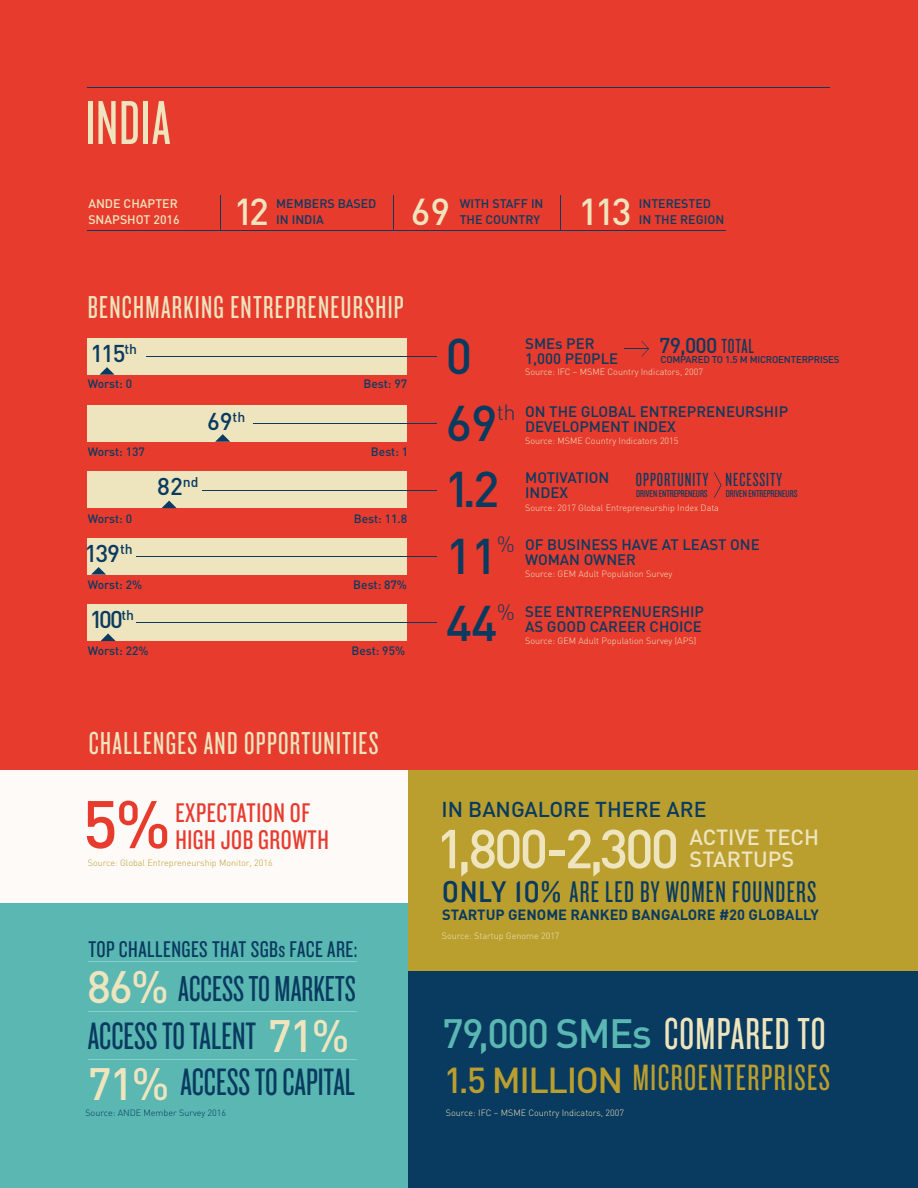
<style>
.page{position:relative;width:918px;height:1188px;background:#e73b2e}
.page>*{position:absolute;margin:0;border:0;box-sizing:border-box;transform-origin:0 0}
.t1{font:500 66.15px "DIN";color:#e73b2e}
.t2{font:64.5px "Knockout HTF27 Junior Bantamwt";letter-spacing:.02em;color:#eee5be}
.t3{font:500 53.85px "DIN";letter-spacing:-.06em;color:#eee5be}
.t4{font:500 49.5px/66.4px "DIN";color:#093a5f}
.t5{font:500 44.85px "DIN";color:#eee5be}
.t6{font:500 40.5px "DIN";letter-spacing:-.04em;color:#5ab7b2}
.t7{font:39.75px "Knockout HTF27 Junior Bantamwt";color:#093a5f}
.t8{font:38.1px "Knockout HTF27 Junior Bantamwt";letter-spacing:.04em;color:#ba9f2f}
.t9{font:37.5px "Knockout HTF27 Junior Bantamwt";color:#093a5f}
.t10{font:500 37.05px "DIN";letter-spacing:-.08em;color:#eee5be}
.t11{font:500 35.7px "DIN";letter-spacing:-.04em;color:#ba9f2f}
.t12{font:33px "Knockout HTF27 Junior Bantamwt";letter-spacing:.04em;color:#eee5be}
.t13{font:31.05px "Knockout HTF27 Junior Bantamwt";letter-spacing:.04em;color:#093a5f}
.t14{font:28.05px/26.8px "Knockout HTF28 Junior Featherwt";letter-spacing:.02em;color:#e73b2e}
.t15{font:500 24px "DIN";letter-spacing:-.07em;color:#093a5f}
.t16{font:23.55px "Knockout HTF28 Junior Featherwt";letter-spacing:.02em;color:#093a5f}
.t17{font:300 21.9px "DIN";color:#093a5f}
.t18{font:500 21.75px/21.8px "DIN";color:#eee5be}
.t19{font:500 21.3px "DIN";color:#093a5f}
.t20{font:500 21.15px "DIN";color:#093a5f}
.t21{font:19.65px "Knockout HTF27 Junior Bantamwt";letter-spacing:.05em;color:#093a5f}
.t22{font:500 15px/15px "DIN";color:#093a5f}
.t23{font:700 14.7px "DIN";color:#093a5f}
.t24{font:500 12.3px/16px "DIN";color:#093a5f}
.t25{font:500 12.3px/16px "DIN";color:#eee5be}
.t26{font:500 12px "DIN";color:#093a5f}
.t27{font:10.35px "Knockout HTF28 Junior Featherwt";color:#093a5f}
.t28{font:500 9.75px "DIN";letter-spacing:-.02em;color:#093a5f}
.t29{font:300 9px "DIN";color:#eee5be}
.t30{font:300 9px "DIN";color:#ba9f2f}
.t31{font:300 9px "DIN";color:#093a5f}
.s1{font-family:"Knockout HTF27 Junior Bantamwt";font-weight:400}
.s2{font-family:"Knockout HTF30 Junior Welterwt"}
.s3{font-family:"Knockout HTF27 Junior Bantamwt";font-weight:400;font-size:46.5px;color:#eee5be}
</style>
<div class="page">
<hr style="left:87px;top:87px;width:742px;height:1px;background:#093a5f">
<hr style="left:393px;top:195px;width:1px;height:35px;background:#093a5f">
<hr style="left:220px;top:195px;width:1px;height:35px;background:#093a5f">
<hr style="left:561px;top:195px;width:1px;height:35px;background:#093a5f">
<hr style="left:88px;top:230px;width:638px;height:1px;background:#093a5f">
<div style="left:88px;top:338px;width:319px;height:37px;background:#eee5be"></div>
<div style="left:88px;top:405px;width:319px;height:37px;background:#eee5be"></div>
<div style="left:88px;top:472px;width:319px;height:36px;background:#eee5be"></div>
<div style="left:88px;top:538px;width:319px;height:37px;background:#eee5be"></div>
<div style="left:88px;top:605px;width:319px;height:36px;background:#eee5be"></div>
<hr style="left:146px;top:356px;width:291px;height:1px;background:#093a5f">
<svg style="left:99px;top:367px;width:16px;height:8px"></svg>
<svg style="left:215px;top:434px;width:15px;height:8px"></svg>
<hr style="left:253px;top:423px;width:184px;height:1px;background:#093a5f">
<hr style="left:202px;top:490px;width:235px;height:1px;background:#093a5f">
<hr style="left:136px;top:556px;width:301px;height:1px;background:#093a5f">
<hr style="left:136px;top:622px;width:301px;height:1px;background:#093a5f">
<svg style="left:162px;top:501px;width:15px;height:7px"></svg>
<svg style="left:91px;top:567px;width:15px;height:8px"></svg>
<svg style="left:101px;top:633px;width:15px;height:8px"></svg>
<div style="left:407px;top:770px;width:511px;height:201px;background:#ba9f2f"></div>
<div style="left:0;top:770px;width:407px;height:134px;background:#fefaf8"></div>
<div style="left:407px;top:971px;width:511px;height:217px;background:#093a5f"></div>
<div style="left:0;top:904px;width:407px;height:284px;background:#5ab7b2"></div>
<hr style="left:88px;top:1011px;width:268px;height:1px;background:#84cfcd">
<hr style="left:88px;top:962px;width:268px;height:1px;background:#84cfcd">
<hr style="left:88px;top:1059px;width:268px;height:1px;background:#84cfcd">
<svg style="left:624px;top:341px;width:25px;height:16px"></svg>
<svg style="left:714px;top:472px;width:7px;height:26px"></svg>
<h2 class="t2" style="left:85px;top:91px;width:87px">INDIA</h2>
<h3 class="t25" style="left:88px;top:195px;width:93px">ANDE CHAPTER<br>SNAPSHOT 2016</h3>
<h3 class="t10" style="left:234px;top:188px;width:37px">12</h3>
<h3 class="t10" style="left:411px;top:188px;width:41px">69</h3>
<h3 class="t24" style="left:276px;top:195px;width:102px">MEMBERS BASED<br>IN INDIA</h3>
<h3 class="t24" style="left:460px;top:195px;width:85px">WITH STAFF IN</h3>
<h3 class="t24" style="left:460px;top:211px;width:82px">THE COUNTRY</h3>
<h3 class="t12" style="left:88px;top:291px;width:317px">BENCHMARKING ENTREPRENEURSHIP</h3>
<h3 class="t10" style="left:578px;top:188px;width:55px">113</h3>
<h3 class="t24" style="left:639px;top:195px;width:87px">INTERESTED<br>IN THE REGION</h3>
<h3 class="t15" style="left:90px;top:338px;width:48px">115<sup>th</sup></h3>
<h3 class="t26" style="left:88px;top:376px;width:46px">Worst: 0</h3>
<h3 class="t26" style="left:364px;top:376px;width:45px">Best: 97</h3>
<h3 class="t26" style="left:88px;top:444px;width:59px">Worst: 137</h3>
<h3 class="t26" style="left:88px;top:511px;width:46px">Worst: 0</h3>
<h3 class="t15" style="left:85px;top:538px;width:50px">139<sup>th</sup></h3>
<h3 class="t26" style="left:88px;top:577px;width:56px">Worst: 2%</h3>
<h3 class="t15" style="left:90px;top:604px;width:46px">100<sup>th</sup></h3>
<h3 class="t26" style="left:88px;top:643px;width:62px">Worst: 22%</h3>
<h3 class="t15" style="left:157px;top:471px;width:43px">82<sup>nd</sup></h3>
<h3 class="t15" style="left:207px;top:406px;width:40px">69<sup>th</sup></h3>
<h3 class="t26" style="left:371px;top:444px;width:39px">Best: 1</h3>
<h3 class="t26" style="left:354px;top:511px;width:55px">Best: 11.8</h3>
<h3 class="t26" style="left:353px;top:577px;width:55px">Best: 87%</h3>
<h3 class="t26" style="left:351px;top:643px;width:55px">Best: 95%</h3>
<h3 class="t12" style="left:89px;top:727px;width:291px">CHALLENGES AND OPPORTUNITIES</h3>
<h1 class="t1" style="left:83px;top:782px;width:90px">5%</h1>
<h3 class="t14" style="left:175px;top:800px;width:155px">EXPECTATION OF<br>HIGH JOB GROWTH</h3>
<p class="t30" style="left:88px;top:857px;width:187px">Source: Global Entrepreneurship Monitor, 2016</p>
<h3 class="t16" style="left:88px;top:937px;width:271px">TOP CHALLENGES THAT SGBs FACE ARE:</h3>
<h3 class="t5" style="left:87px;top:958px;width:83px">86%</h3>
<h3 class="t9" style="left:178px;top:970px;width:179px">ACCESS TO MARKETS</h3>
<h3 class="t7" style="left:88px;top:1016px;width:170px">ACCESS TO TALENT</h3>
<h3 class="t5" style="left:268px;top:1007px;width:83px">71%</h3>
<h3 class="t5" style="left:88px;top:1055px;width:83px">71%</h3>
<h3 class="t7" style="left:180px;top:1063px;width:176px">ACCESS TO CAPITAL</h3>
<h3 class="t20" style="left:659px;top:331px;width:96px">79,000 <span class="s1">TOTAL</span></h3>
<h3 class="t4" style="left:446px;top:322px;width:28px">0</h3>
<h3 class="t22" style="left:525px;top:335px;width:95px">SMEs PER<br>1,000 PE0PLE</h3>
<h3 class="t22" style="left:525px;top:404px;width:264px">ON THE GLOBAL ENTREPRENEURSHIP<br>DEVELOPMENT INDEX</h3>
<p class="t28" style="left:660px;top:354px;width:181px">COMPARED TO 1.5 M MICROENTERPRISES</p>
<p class="t29" style="left:525px;top:366px;width:179px">Source: IFC – MSME Country Indicators, 2007</p>
<h3 class="t4" style="left:446px;top:388px;width:53px">69</h3>
<h3 class="t17" style="left:497px;top:398px;width:20px">th</h3>
<h3 class="t4" style="left:444px;top:455px;width:57px">1.2<br>11</h3>
<p class="t29" style="left:525px;top:436px;width:155px">Source: MSME Country Indicators 2015</p>
<h3 class="t22" style="left:525px;top:470px;width:86px">MOTIVATION<br>INDEX</h3>
<h3 class="t21" style="left:636px;top:470px;width:148px">OPPORTUNITY NECESSITY</h3>
<p class="t27" style="left:636px;top:488px;width:73px">DRIVEN ENTREPRENEURS</p>
<p class="t27" style="left:726px;top:488px;width:73px">DRIVEN ENTREPRENEURS</p>
<p class="t29" style="left:525px;top:502px;width:195px">Source: 2017 Global Entrepreneurship Index Data</p>
<h3 class="t17" style="left:497px;top:531px;width:20px">%</h3>
<h3 class="t22" style="left:525px;top:536px;width:236px">OF BUSINESS HAVE AT LEAST ONE<br>WOMAN OWNER</h3>
<p class="t29" style="left:525px;top:569px;width:149px">Source: GEM Adult Population Survey</p>
<h3 class="t4" style="left:446px;top:588px;width:53px">44</h3>
<h3 class="t17" style="left:497px;top:598px;width:20px">%</h3>
<h3 class="t22" style="left:525px;top:604px;width:180px">SEE ENTREPRENUERSHIP<br>AS GOOD CAREER CHOICE</h3>
<p class="t29" style="left:525px;top:635px;width:173px">Source: GEM Adult Population Survey (APS)</p>
<h3 class="t19" style="left:441px;top:796px;width:267px">IN BANGALORE THERE ARE</h3>
<h3 class="t3" style="left:436px;top:814px;width:245px">1,800-2,300</h3>
<h3 class="t18" style="left:690px;top:826px;width:131px">ACTIVE TECH<br>STARTUPS</h3>
<h3 class="t13" style="left:442px;top:877px;width:376px"><span class="s2">ONLY 10%</span> ARE LED BY WOMEN FOUNDERS</h3>
<h3 class="t23" style="left:442px;top:905px;width:378px">STARTUP GENOME RANKED BANGALORE #20 GLOBALLY</h3>
<p class="t29" style="left:442px;top:930px;width:119px">Source: Startup Genome 2017</p>
<h3 class="t6" style="left:442px;top:1008px;width:385px">79,000 SMEs <span class="s3">COMPARED TO</span></h3>
<h3 class="t8" style="left:633px;top:1059px;width:199px">MICROENTERPRISES</h3>
<h3 class="t11" style="left:444px;top:1057px;width:181px">1.5 MILLION</h3>
<p class="t31" style="left:85px;top:1107px;width:142px">Source: ANDE Member Survey 2016</p>
<p class="t29" style="left:446px;top:1107px;width:180px">Source: IFC – MSME Country Indicators, 2007</p>
</div>
